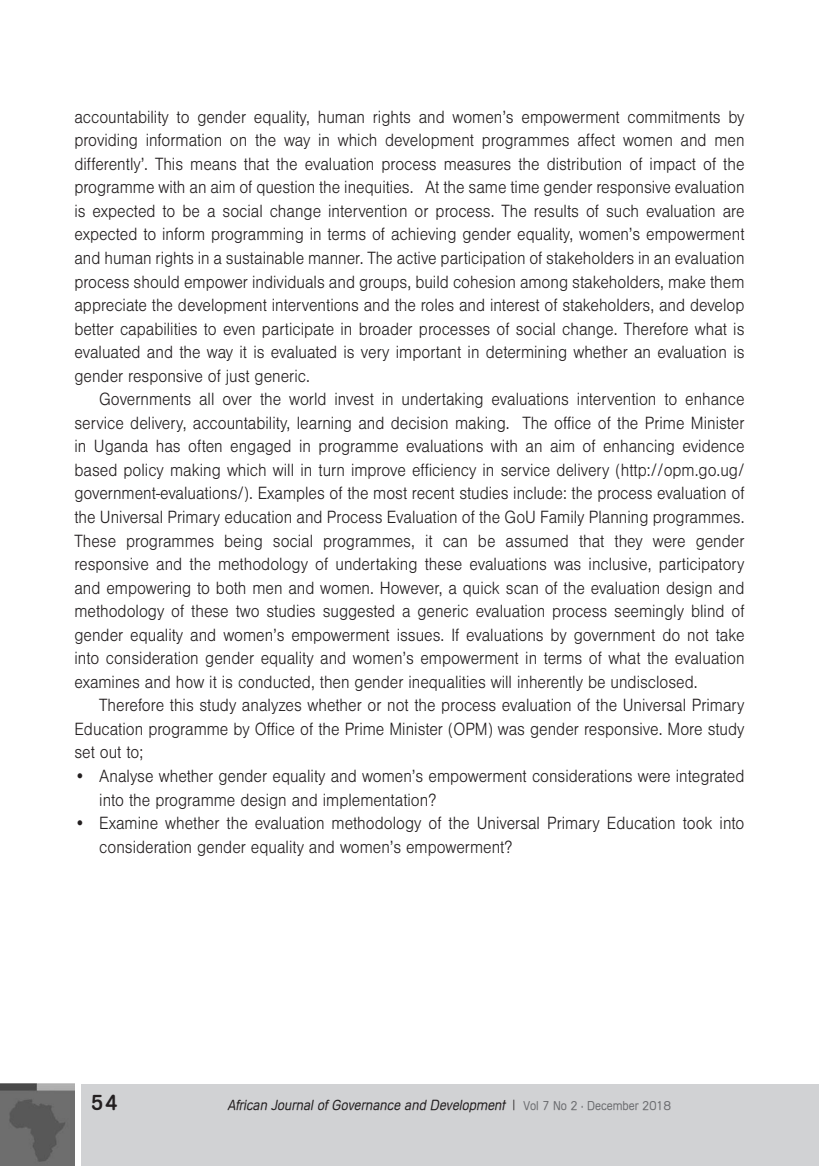
<style>
.page{position:relative;width:819px;height:1166px;background:#fff}
.page>*{position:absolute;margin:0;border:0;box-sizing:border-box;transform-origin:0 0}
.t1{font:500 21px "Mercedes";color:#231f20}
.body_copy_indent{font:300 18.38px/23.4px "Nimbus San T";color:#231f20;text-align:justify;scale:.9 1}
.t2{font:italic 300 14px "Mercedes";color:#231f20}
.s1{font-style:normal}
.s2{font-style:normal;font-size:12.25px;color:#6c6d70}
</style>
<div class="page">
<div style="left:81px;top:1084px;width:738px;height:82px;background:#d1d2d4"></div>
<img style="left:0;top:1083px;width:74px;height:83px">
<p class="body_copy_indent" style="left:74px;top:105px;width:746px">accountability to gender equality, human rights and women’s empowerment commitments by providing information on the way in which development programmes affect women and men differently’. This means that the evaluation process measures the distribution of impact of the programme with an aim of question the inequities. At the same time gender responsive evaluation is expected to be a social change intervention or process. The results of such evaluation are expected to inform programming in terms of achieving gender equality, women’s empowerment and human rights in a sustainable manner. The active participation of stakeholders in an evaluation process should empower individuals and groups, build cohesion among stakeholders, make them appreciate the development interventions and the roles and interest of stakeholders, and develop better capabilities to even participate in broader processes of social change. Therefore what is evaluated and the way it is evaluated is very important in determining whether an evaluation is gender responsive of just generic.</p>
<p class="body_copy_indent" style="left:74px;top:388px;width:746px;text-indent:25px">Governments all over the world invest in undertaking evaluations intervention to enhance service delivery, accountability, learning and decision making. The office of the Prime Minister in Uganda has often engaged in programme evaluations with an aim of enhancing evidence based policy making which will in turn improve efficiency in service delivery (http://opm.go.ug/ government-evaluations/). Examples of the most recent studies include: the process evaluation of the Universal Primary education and Process Evaluation of the GoU Family Planning programmes.<br>These programmes being social programmes, it can be assumed that they were gender responsive and the methodology of undertaking these evaluations was inclusive, participatory and empowering to both men and women. However, a quick scan of the evaluation design and methodology of these two studies suggested a generic evaluation process seemingly blind of gender equality and women’s empowerment issues. If evaluations by government do not take into consideration gender equality and women’s empowerment in terms of what the evaluation examines and how it is conducted, then gender inequalities will inherently be undisclosed.</p>
<p class="body_copy_indent" style="left:74px;top:694px;width:746px;text-indent:25px">Therefore this study analyzes whether or not the process evaluation of the Universal Primary Education programme by Office of the Prime Minister (OPM) was gender responsive. More study set out to;</p>
<p class="body_copy_indent" style="left:99px;top:765px;width:718px;text-indent:-25px">• Analyse whether gender equality and women’s empowerment considerations were integrated into the programme design and implementation?</p>
<p class="body_copy_indent" style="left:99px;top:812px;width:718px;text-indent:-25px">• Examine whether the evaluation methodology of the Universal Primary Education took into consideration gender equality and women’s empowerment?</p>
<p class="t1" style="left:91px;top:1090px;width:29px">54</p>
<p class="t2" style="left:227px;top:1097px;width:445px">African Journal of Governance and Development <span class="s1">|</span> <span class="s2">V o l 7 N o 2 • D e c e m b e r 2 0 1 8</span></p>
</div>
